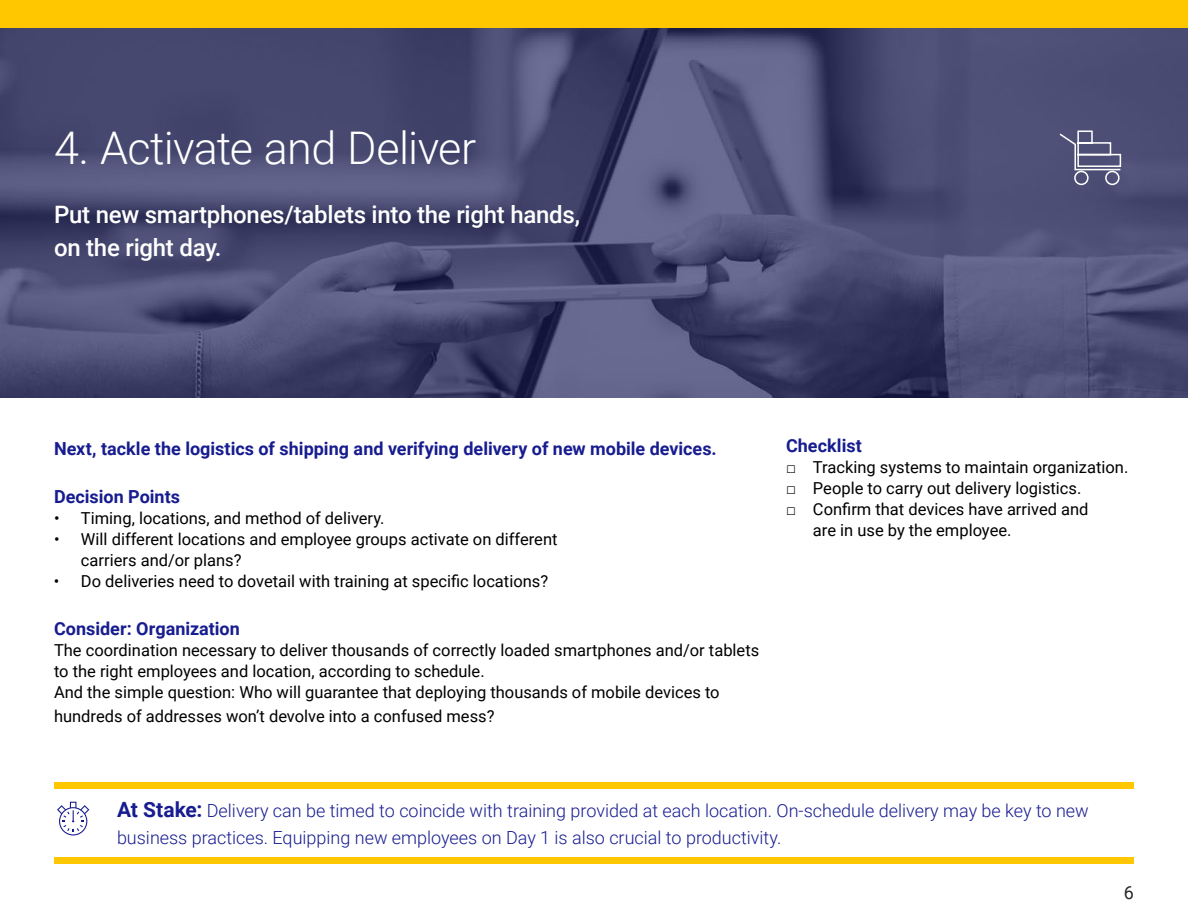
<style>
.page{position:relative;width:1188px;height:918px;background:#fff}
.page>*{position:absolute;margin:0;border:0;box-sizing:border-box;transform-origin:0 0}
.t1{font:300 45px "Roboto";letter-spacing:-.015em;color:#fff}
.t2{font:500 24px/33px "Roboto";letter-spacing:-.01em;color:#fff}
.t3{font:300 18px/27px "Roboto";color:#171c8f}
.t4{font:700 18px "Roboto";color:#171c8f}
.t5{font:18px "Roboto";color:#292827}
.t6{font:16.5px/21px "Roboto";color:#000}
.s1{font-family:"Arial"}
.s2{font-weight:700;font-size:21px}
</style>
<div class="page">
<div style="left:0;top:0;width:1188px;height:29px;background:#ffc700"></div>
<img style="left:0;top:29px;width:1188px;height:369px">
<div style="left:54px;top:782px;width:1080px;height:6px;background:#ffc700"></div>
<div style="left:54px;top:857px;width:1080px;height:6px;background:#ffc700"></div>
<svg style="left:1058px;top:130px;width:64px;height:56px;background:#696b8b"></svg>
<svg style="left:57px;top:802px;width:32px;height:33px"></svg>
<h1 class="t1" style="left:54px;top:117px;width:424px">4. Activate and Deliver</h1>
<h2 class="t2" style="left:54px;top:197px;width:528px">Put new smartphones/tablets into the right hands, on the right day.</h2>
<p class="t4" style="left:54px;top:435px;width:664px">Next, tackle the logistics of shipping and verifying delivery of new mobile devices.</p>
<p class="t4" style="left:54px;top:483px;width:128px">Decision Points</p>
<p class="t6" style="left:54px;top:507px;width:332px">• Timing, locations, and method of delivery.</p>
<p class="t6" style="left:81px;top:528px;width:478px;text-indent:-27px">• Will different locations and employee groups activate on different carriers and/or plans?</p>
<p class="t6" style="left:54px;top:570px;width:496px">• Do deliveries need to dovetail with training at specific locations?</p>
<p class="t4" style="left:54px;top:615px;width:187px">Consider: Organization</p>
<p class="t6" style="left:54px;top:639px;width:707px">The coordination necessary to deliver thousands of correctly loaded smartphones and/or tablets to the right employees and location, according to schedule.<br>And the simple question: Who will guarantee that deploying thousands of mobile devices to</p>
<p class="t6" style="left:54px;top:705px;width:442px">hundreds of addresses won’t devolve into a confused mess?</p>
<p class="t4" style="left:786px;top:433px;width:77px">Checklist</p>
<p class="t6" style="left:786px;top:456px;width:344px"><span class="s1">□</span> Tracking systems to maintain organization.</p>
<p class="t6" style="left:786px;top:477px;width:297px"><span class="s1">□</span> People to carry out delivery logistics.</p>
<p class="t6" style="left:813px;top:498px;width:277px;text-indent:-27px"><span class="s1">□</span> Confirm that devices have arrived and are in use by the employee.</p>
<p class="t3" style="left:117px;top:796px;width:973px"><span class="s2">At Stake:</span> Delivery can be timed to coincide with training provided at each location. On-schedule delivery may be key to new business practices. Equipping new employees on Day 1 is also crucial to productivity.</p>
<p class="t5" style="left:1124px;top:879px;width:12px">6</p>
</div>
